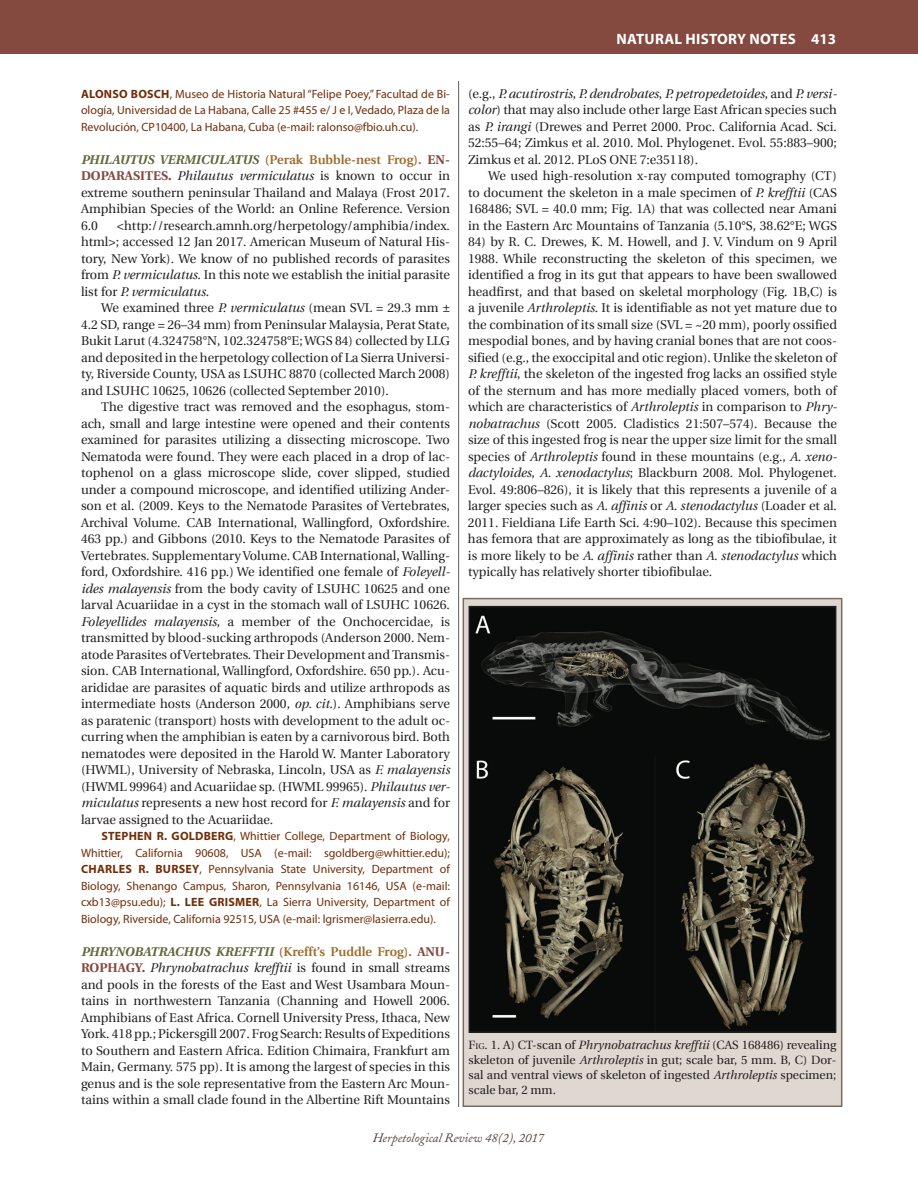
<style>
.page{position:relative;width:918px;height:1188px;background:#fff}
.page>*{position:absolute;margin:0;border:0;box-sizing:border-box;transform-origin:0 0}
.t1{font:700 15px "Myriad Pro";letter-spacing:.02em;color:#fff}
.Nat_Hist_nested_para{font:12.75px/16.5px "Utopia";color:#231f20;text-align:justify}
.t2{font:italic 12.75px "Adobe Caslon";color:#504137}
.Geo_Dist_authors{font:12px/16.5px "Myriad Pro";color:#712e09;text-align:justify}
.t3{font:12px/15px "Utopia";color:#231f20;text-align:justify}
.s1{font-weight:700}
.s2{font-weight:700;font-style:italic;color:#63673c}
.s3{font-weight:600;color:#9a6a2c}
.s4{font-weight:700;color:#84493f}
.s5{font-style:italic}
.s6{font-style:inherit}
.s7{font-size:8.4px}
</style>
<div class="page">
<hr style="left:458px;top:81px;width:1px;height:1026px;background:#5e5e5c">
<div style="left:0;top:0;width:918px;height:54px;background:#84493f"></div>
<div style="left:463px;top:598px;width:379px;height:509px;background:#ded8d1;border:2px solid #7a6a5f"></div>
<img style="left:472px;top:609px;width:361px;height:421px">
<div style="left:469px;top:606px;width:367px;height:427px;border:2px solid #231f20"></div>
<p class="t1" style="left:616px;top:29px;width:221px">NATURAL HISTORY NOTES 413</p>
<p class="Geo_Dist_authors" style="left:81px;top:85px;width:371px"><span class="s1">ALONSO BOSCH</span>, Museo de Historia Natural “Felipe Poey,” Facultad de Bi&shy;ología, Universidad de La Habana, Calle 25 #455 e/ J e I, Vedado, Plaza de la Revolución, CP10400, La Habana, Cuba (e-mail: ralonso@fbio.uh.cu).</p>
<p class="Nat_Hist_nested_para" style="left:81px;top:151px;width:370px"><span class="s2">PHILAUTUS VERMICULATUS</span> <span class="s3">(Perak Bubble-nest Frog).</span> <span class="s4">EN-DOPARASITES.</span> <span class="s5">Philautus vermiculatus</span> is known to occur in extreme southern peninsular Thailand and Malaya (Frost 2017.<br>Amphibian Species of the World: an Online Reference. Version 6.0</p>
<p class="Nat_Hist_nested_para" style="left:81px;top:217px;width:371px;text-indent:36px">&lt;http://research.amnh.org/herpetology/amphibia/index. html&gt;; accessed 12 Jan 2017. American Museum of Natural His&shy;tory, New York). We know of no published records of parasites from <span class="s5">P. vermiculatus</span>. In this note we establish the initial parasite list for <span class="s5">P. vermiculatus</span>.</p>
<p class="Nat_Hist_nested_para" style="left:81px;top:300px;width:371px;text-indent:20px">We examined three <span class="s5">P. vermiculatus</span> (mean SVL = 29.3 mm ± 4.2 SD, range = 26–34 mm) from Peninsular Malaysia, Perat State, Bukit Larut (4.324758°N, 102.324758°E; WGS 84) collected by LLG and deposited in the herpetology collection of La Sierra Universi&shy;ty, Riverside County, USA as LSUHC 8870 (collected March 2008) and LSUHC 10625, 10626 (collected September 2010).</p>
<p class="Nat_Hist_nested_para" style="left:81px;top:399px;width:371px;text-indent:20px">The digestive tract was removed and the esophagus, stom&shy;ach, small and large intestine were opened and their contents examined for parasites utilizing a dissecting microscope. Two Nematoda were found. They were each placed in a drop of lac&shy;tophenol on a glass microscope slide, cover slipped, studied under a compound microscope, and identified utilizing Ander&shy;son et al. (2009. Keys to the Nematode Parasites of Vertebrates, Archival Volume. CAB International, Wallingford, Oxfordshire.<br>463 pp.) and Gibbons (2010. Keys to the Nematode Parasites of Vertebrates. Supplementary Volume. CAB International, Walling&shy;ford, Oxfordshire. 416 pp.) We identified one female of <span class="s5">Foleyell&shy;ides malayensis</span> from the body cavity of LSUHC 10625 and one larval Acuariidae in a cyst in the stomach wall of LSUHC 10626.<br><span class="s5">Foleyellides malayensis</span>, a member of the Onchocercidae, is transmitted by blood-sucking arthropods (Anderson 2000. Nem&shy;atode Parasites of Vertebrates. Their Development and Transmis&shy;sion. CAB International, Wallingford, Oxfordshire. 650 pp.). Acu&shy;arididae are parasites of aquatic birds and utilize arthropods as intermediate hosts (Anderson 2000, <span class="s5">op. cit.</span>). Amphibians serve as paratenic (transport) hosts with development to the adult oc&shy;curring when the amphibian is eaten by a carnivorous bird. Both nematodes were deposited in the Harold W. Manter Laboratory (HWML), University of Nebraska, Lincoln, USA as <span class="s5">F. malayensis </span>(HWML 99964) and Acuariidae sp. (HWML 99965). <span class="s5">Philautus ver&shy;miculatus</span> represents a new host record for <span class="s5">F. malayensis</span> and for larvae assigned to the Acuariidae.</p>
<p class="Geo_Dist_authors" style="left:81px;top:828px;width:371px;text-indent:20px"><span class="s1">STEPHEN R. GOLDBERG</span>, Whittier College, Department of Biology, Whittier, California 90608, USA (e-mail: sgoldberg@whittier.edu); <span class="s1">CHARLES R. BURSEY</span>, Pennsylvania State University, Department of Biology, Shenango Campus, Sharon, Pennsylvania 16146, USA (e-mail: cxb13@psu.edu); <span class="s1">L. LEE GRISMER</span>, La Sierra University, Department of Biology, Riverside, California 92515, USA (e-mail: lgrismer@lasierra.edu).</p>
<p class="Nat_Hist_nested_para" style="left:81px;top:943px;width:371px"><span class="s2">PHRYNOBATRACHUS KREFFTII</span> <span class="s3">(Krefft’s Puddle Frog).</span> <span class="s4">ANU-ROPHAGY.</span> <span class="s5">Phrynobatrachus krefftii</span> is found in small streams and pools in the forests of the East and West Usambara Moun&shy;tains in northwestern Tanzania (Channing and Howell 2006.<br>Amphibians of East Africa. Cornell University Press, Ithaca, New York. 418 pp.; Pickersgill 2007. Frog Search: Results of Expeditions to Southern and Eastern Africa. Edition Chimaira, Frankfurt am Main, Germany. 575 pp). It is among the largest of species in this genus and is the sole representative from the Eastern Arc Moun&shy;tains within a small clade found in the Albertine Rift Mountains</p>
<p class="Nat_Hist_nested_para" style="left:468px;top:85px;width:371px">(e.g., <span class="s5">P. acutirostris</span>, <span class="s5">P. dendrobates</span>, <span class="s5">P. petropedetoides</span>, and <span class="s5">P. versi&shy;color</span>) that may also include other large East African species such as <span class="s5">P. irangi</span> (Drewes and Perret 2000. Proc. California Acad. Sci.<br>52:55–64; Zimkus et al. 2010. Mol. Phylogenet. Evol. 55:883–900; Zimkus et al. 2012. PLoS ONE 7:e35118).</p>
<p class="Nat_Hist_nested_para" style="left:468px;top:168px;width:370px;text-indent:20px">We used high-resolution x-ray computed tomography (CT) to document the skeleton in a male specimen of <span class="s5">P. krefftii</span> (CAS 168486; SVL = 40.0 mm; Fig. 1A) that was collected near Amani in the Eastern Arc Mountains of Tanzania (5.10°S, 38.62°E; WGS</p>
<p class="Nat_Hist_nested_para" style="left:468px;top:234px;width:371px">84) by R. C. Drewes, K. M. Howell, and J. V. Vindum on 9 April 1988. While reconstructing the skeleton of this specimen, we identified a frog in its gut that appears to have been swallowed headfirst, and that based on skeletal morphology (Fig. 1B,C) is a juvenile <span class="s5">Arthroleptis</span>. It is identifiable as not yet mature due to the combination of its small size (SVL = ~20 mm), poorly ossified mespodial bones, and by having cranial bones that are not coos&shy;sified (e.g., the exoccipital and otic region). Unlike the skeleton of <span class="s5">P. krefftii</span>, the skeleton of the ingested frog lacks an ossified style of the sternum and has more medially placed vomers, both of which are characteristics of <span class="s5">Arthroleptis</span> in comparison to <span class="s5">Phry&shy;nobatrachus</span> (Scott 2005. Cladistics 21:507–574). Because the size of this ingested frog is near the upper size limit for the small species of <span class="s5">Arthroleptis</span> found in these mountains (e.g., <span class="s5">A. xeno&shy;dactyloides</span>, <span class="s5">A. xenodactylus</span>; Blackburn 2008. Mol. Phylogenet.<br>Evol. 49:806–826), it is likely that this represents a juvenile of a larger species such as <span class="s5">A. affinis</span> or <span class="s5">A. stenodactylus</span> (Loader et al.<br>2011. Fieldiana Life Earth Sci. 4:90–102). Because this specimen has femora that are approximately as long as the tibiofibulae, it is more likely to be <span class="s5">A. affinis</span> rather than <span class="s5">A. stenodactylus</span> which typically has relatively shorter tibiofibulae.</p>
<p class="t3" style="left:469px;top:1038px;width:369px"><span class="s6">F</span><span class="s7">ig</span><span class="s6">.</span> 1. A) CT-scan of <span class="s5">Phrynobatrachus krefftii</span> (CAS 168486) revealing skeleton of juvenile <span class="s5">Arthroleptis</span> in gut; scale bar, 5 mm. B, C) Dor&shy;sal and ventral views of skeleton of ingested <span class="s5">Arthroleptis</span> specimen; scale bar, 2 mm.</p>
<p class="t2" style="left:373px;top:1131px;width:173px">Herpetological Review 48(2), 2017</p>
</div>
